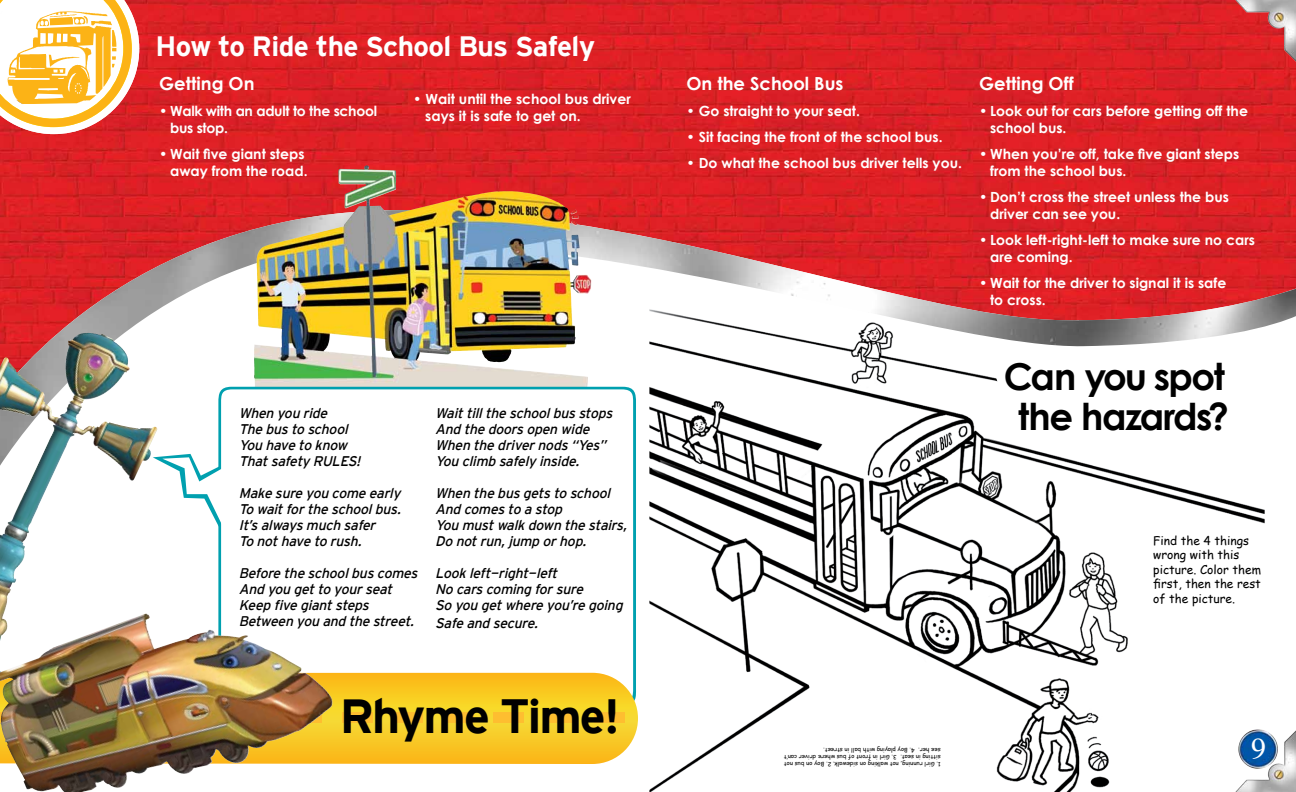
<style>
.page{position:relative;width:1296px;height:792px;background:#fff}
.page>*{position:absolute;margin:0;border:0;box-sizing:border-box;transform-origin:0 0}
.t1{font:700 48px "Interstate Mono";letter-spacing:-.04em;color:#000}
.t2{font:700 37.1px/40px "Century Gothic";letter-spacing:-.04em;color:#000;text-align:center}
.t3{font:30px "Times";color:#fff}
.t4{font:700 28px "Interstate Mono";letter-spacing:-.02em;color:#fff}
.t5{font:700 18px "Century Gothic";color:#fff}
.t6{font:italic 14px/16px "Interstate Mono";color:#000}
.t7{font:700 14px/17px "Century Gothic";color:#fff}
.t8{font:700 14px/17px "Century Gothic";letter-spacing:-.02em;color:#fff}
.t9{font:12px/14.4px "Comic Sans MS";color:#000}
.t10{font:6px/7.2px "Comic Sans MS";color:#000;text-align:justify}
</style>
<div class="page">
<img style="left:649px;top:0;width:647px;height:200px">
<img style="left:0;top:0;width:649px;height:200px">
<img style="left:0;top:480px;width:218px;height:312px">
<svg style="left:0;top:200px;width:1296px;height:280px;background:#db4e48"></svg>
<img style="left:0;top:210px;width:1296px;height:256px">
<img style="left:338px;top:165px;width:28px;height:43px">
<img style="left:65px;top:333px;width:24px;height:36px">
<svg style="left:221px;top:389px;width:412px;height:284px"></svg>
<img style="left:0;top:673px;width:638px;height:91px">
<svg style="left:0;top:712px;width:20px;height:11px"></svg>
<svg style="left:191px;top:712px;width:30px;height:11px"></svg>
<div style="left:392px;top:712px;width:31px;height:11px;background:#febe30"></div>
<svg style="left:90px;top:712px;width:30px;height:11px"></svg>
<svg style="left:291px;top:712px;width:30px;height:11px"></svg>
<div style="left:493px;top:712px;width:30px;height:11px;background:#febe30"></div>
<svg style="left:40px;top:712px;width:31px;height:11px"></svg>
<div style="left:242px;top:712px;width:30px;height:11px;background:#92572c"></div>
<div style="left:443px;top:712px;width:31px;height:11px;background:#febe30"></div>
<svg style="left:141px;top:712px;width:30px;height:11px"></svg>
<div style="left:342px;top:712px;width:30px;height:11px;background:#febe30"></div>
<div style="left:544px;top:712px;width:30px;height:11px;background:#febe30"></div>
<div style="left:595px;top:712px;width:30px;height:11px;background:#febe30"></div>
<img style="left:44px;top:614px;width:102px;height:39px">
<img style="left:649px;top:308px;width:616px;height:484px">
<svg style="left:0;top:0;width:139px;height:134px"></svg>
<svg style="left:153px;top:454px;width:112px;height:79px"></svg>
<img style="left:1235px;top:0;width:61px;height:62px">
<img style="left:1235px;top:730px;width:61px;height:62px">
<h3 class="t4" style="left:156px;top:31px;width:441px">How to Ride the School Bus Safely</h3>
<p class="t5" style="left:159px;top:72px;width:97px">Getting On</p>
<p class="t8" style="left:170px;top:102px;width:208px;text-indent:-11px">• Walk with an adult to the school bus stop.</p>
<p class="t7" style="left:159px;top:145px;width:150px;text-align:right">• Wait five giant steps away from the road.</p>
<p class="t7" style="left:425px;top:90px;width:207px;text-indent:-12px">• Wait until the school bus driver says it is safe to get on.</p>
<p class="t6" style="left:239px;top:405px;width:127px">When you ride<br>The busto school<br>You have to know<br>Thatsafety RULES!</p>
<p class="t6" style="left:239px;top:485px;width:167px">Make sure you come early<br>To waitforthe schoolbus.<br>It’salwaysmuch safer<br>To nothave to rush.</p>
<p class="t6" style="left:239px;top:565px;width:184px">Before the schoolbuscomes<br>And you getto yourseat<br>Keep five giantsteps<br>Between you and the street.</p>
<p class="t6" style="left:435px;top:405px;width:182px">Waittillthe schoolbusstops<br>And the doorsopen wide<br>When the drivernods“Yes”<br>You climb safely inside.</p>
<p class="t6" style="left:435px;top:485px;width:197px">When the busgetsto school<br>And comesto a stop<br>You mustwalkdown the stairs,<br>Do notrun,jump orhop.</p>
<p class="t6" style="left:435px;top:565px;width:192px">Lookleft-right-left<br>No carscoming forsure<br>So you getwhere you’re going</p>
<p class="t6" style="left:435px;top:615px;width:108px">Safe and secure.</p>
<h1 class="t1" style="left:340px;top:689px;width:282px">Rhyme Time!</h1>
<p class="t5" style="left:686px;top:72px;width:158px">On the School Bus</p>
<p class="t7" style="left:686px;top:102px;width:175px">• Go straight to your seat.</p>
<p class="t7" style="left:686px;top:128px;width:258px">• Sit facing the front of the school bus.</p>
<p class="t7" style="left:686px;top:154px;width:277px">• Do what the school bus driver tells you.</p>
<p class="t5" style="left:979px;top:72px;width:96px">Getting Off</p>
<p class="t7" style="left:990px;top:102px;width:259px;text-indent:-11px">• Look out for cars before getting off the school bus.</p>
<p class="t7" style="left:990px;top:145px;width:251px;text-indent:-11px">• When you’re off, take five giant steps from the school bus.</p>
<p class="t7" style="left:990px;top:188px;width:240px;text-indent:-11px">• Don’t cross the street unless the bus driver can see you.</p>
<p class="t7" style="left:990px;top:231px;width:266px;text-indent:-11px">• Look left-right-left to make sure no cars are coming.</p>
<p class="t7" style="left:990px;top:274px;width:238px;text-indent:-11px">• Wait for the driver to signal it is safe to cross.</p>
<h2 class="t2" style="left:1004px;top:355px;width:226px">Can you spot the hazards?</h2>
<p class="t9" style="left:1153px;top:533px;width:109px">Find the 4 things wrong with this picture. Color them first, then the rest of the picture.</p>
<p class="t10" style="left:941px;top:768px;width:158px;rotate:-180deg">1. Girl running, not walking on sidewalk. 2. Boy on bus not sitting in seat. 3. Girl in front of bus where driver can’t see her. 4. Boy playing with ball in street.</p>
<h3 class="t3" style="left:1251px;top:721px;width:16px">9</h3>
</div>
